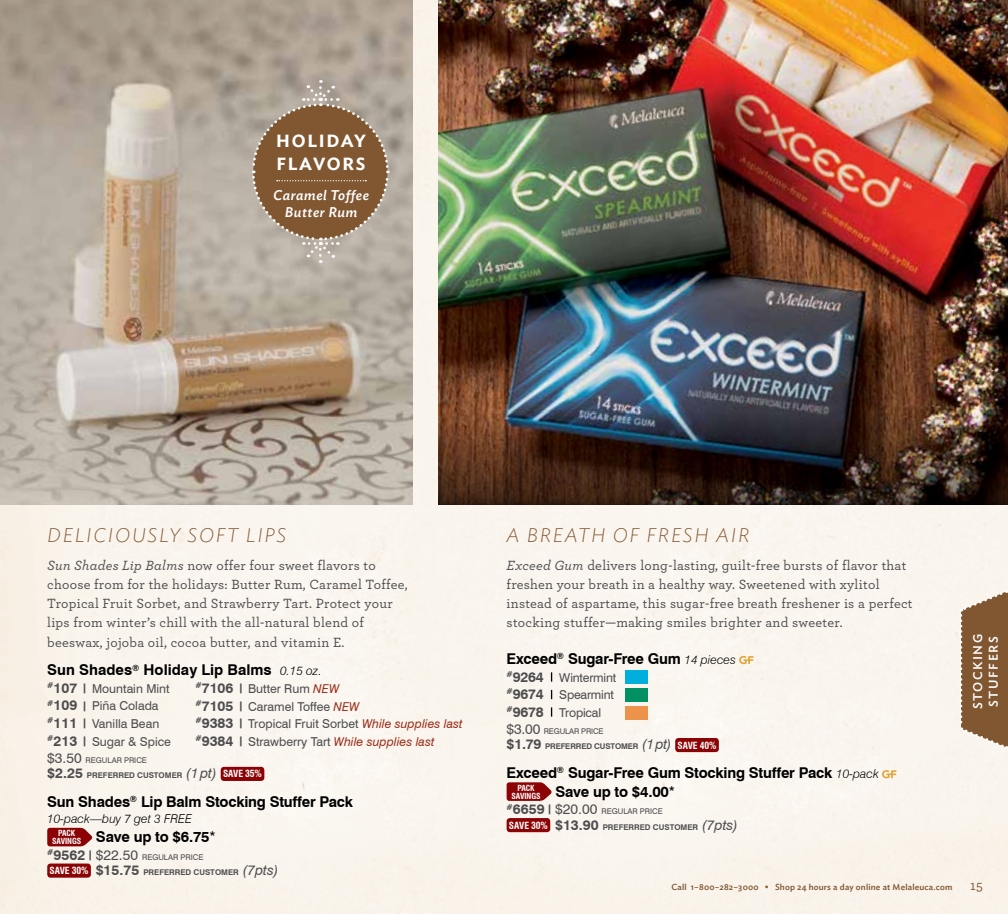
<style>
.page{position:relative;width:1008px;height:914px;background:#faf5ed}
.page>*{position:absolute;margin:0;border:0;box-sizing:border-box;transform-origin:0 0}
.t1{font:italic 200 19.43px "Ideal Sans";letter-spacing:.1em;color:#805731}
.t2{font:600 17.5px/23.3px "Ideal Sans";letter-spacing:.1em;color:#fff}
.t3{font:700 14.88px "Swiss 721 BT";letter-spacing:-.015em;color:#000}
.t4{font:500 14px/19.2px "Archer";letter-spacing:.02em;color:#4d4d4f}
.t5{font:italic 500 14px/16.8px "Ideal Sans";letter-spacing:.04em;color:#fff;text-align:center}
.t6{font:500 14px "Archer";color:#805731}
.t7{font:500 12.42px/15.9px "Ideal Sans";letter-spacing:.12em;color:#fff}
.t8{font:12.25px/17.5px "Swiss 721 BT";color:#4d4d4f}
.t9{font:italic 300 12.25px "Swiss 721 BT";color:#000}
.t10{font:500 8.75px "Ideal Sans";letter-spacing:.02em;color:#805731}
.t11{font:700 condensed 8.22px "Swiss 721 BT";letter-spacing:-.015em;color:#fff}
.t12{font:700 7.88px/15.4px "Swiss 721 BT";color:#4d4d4f}
.s1{font-style:italic}
.s2{font-weight:300;font-style:italic;font-size:12.25px}
.s3{font-weight:700;font-size:14px}
.s4{font-weight:700;font-size:9.8px}
.s5{font-weight:400;font-size:14px}
.s6{font-weight:400}
.s7{font-size:14px}
.s8{font-weight:400;font-style:italic;font-size:14px}
.s9{font-stretch:condensed;font-size:9.62px;color:#fff}
.s10{font-style:italic;color:#9a2f1c}
.s11{font-weight:400;font-size:12.25px}
</style>
<div class="page">
<svg style="left:960px;top:589px;width:48px;height:160px;background:#947251"></svg>
<svg style="left:739px;top:656px;width:14px;height:8px"></svg>
<div style="left:626px;top:670px;width:22px;height:14px;background:#00afdc"></div>
<div style="left:626px;top:688px;width:22px;height:13px;background:#009061"></div>
<div style="left:626px;top:706px;width:22px;height:13px;background:#ec924b"></div>
<div style="left:675px;top:738px;width:44px;height:14px;background:#8b0304;border-radius:3px"></div>
<svg style="left:882px;top:770px;width:14px;height:8px"></svg>
<svg style="left:507px;top:782px;width:46px;height:18px"></svg>
<div style="left:507px;top:818px;width:43px;height:14px;background:#8b0304;border-radius:3px"></div>
<img style="left:438px;top:0;width:570px;height:412px">
<div style="left:221px;top:766px;width:43px;height:15px;background:#8b0304;border-radius:3px"></div>
<svg style="left:47px;top:827px;width:46px;height:19px"></svg>
<div style="left:47px;top:863px;width:44px;height:14px;background:#8b0304;border-radius:3px"></div>
<img style="left:0;top:0;width:413px;height:504px">
<svg style="left:251px;top:80px;width:139px;height:183px;background:#997f65"></svg>
<img style="left:438px;top:412px;width:570px;height:92px">
<p class="t2" style="left:276px;top:128px;width:91px">HOLIDAY<br>FLAVORS</p>
<p class="t5" style="left:273px;top:185px;width:97px">Caramel Toffee<br>Butter Rum</p>
<h1 class="t1" style="left:47px;top:520px;width:240px">DELICIOUSLY SOFT LIPS</h1>
<p class="t4" style="left:47px;top:554px;width:362px"><span class="s1">Sun Shades Lip Balms</span> now offer four sweet flavors to choose from for the holidays: Butter Rum, Caramel Toffee, Tropical Fruit Sorbet, and Strawberry Tart. Protect your lips from winter’s chill with the all-natural blend of beeswax, jojoba oil, cocoa butter, and vitamin E.</p>
<p class="t3" style="left:47px;top:661px;width:276px">Sun Shades<sup>®</sup> Holiday Lip Balms <span class="s2">0.15 oz.</span></p>
<p class="t8" style="left:47px;top:679px;width:125px"><sup>#</sup><span class="s3">107</span> <span class="s4">|</span> Mountain Mint <sup>#</sup><span class="s3">109</span> <span class="s4">|</span> Piña Colada <sup>#</sup><span class="s3">111</span> <span class="s4">|</span> Vanilla Bean <sup>#</sup><span class="s3">213</span> <span class="s4">|</span> Sugar &amp; Spice</p>
<p class="t12" style="left:47px;top:752px;width:216px"><span class="s5">$3.50</span> <span class="s6">REGULAR PRICE<br></span><span class="s7">$2.25</span> PREFERRED CUSTOMER <span class="s8">(1pt)</span> <span class="s9">SAVE 35%</span></p>
<p class="t3" style="left:47px;top:792px;width:307px">Sun Shades<sup>®</sup> Lip Balm Stocking Stuffer Pack</p>
<p class="t9" style="left:47px;top:811px;width:146px">10-pack—buy 7 get 3 FREE</p>
<p class="t11" style="left:58px;top:828px;width:19px">PACK</p>
<p class="t8" style="left:196px;top:679px;width:268px"><sup>#</sup><span class="s3">7106</span> <span class="s4">|</span> Butter Rum <span class="s10">NEW<br></span><sup>#</sup><span class="s3">7105</span> <span class="s4">|</span> Caramel Toffee <span class="s10">NEW<br></span><sup>#</sup><span class="s3">9383</span> <span class="s4">|</span> Tropical Fruit Sorbet <span class="s10">While supplies last </span><sup>#</sup><span class="s3">9384</span> <span class="s4">|</span> Strawberry Tart <span class="s10">While supplies last</span></p>
<p class="t3" style="left:52px;top:827px;width:165px"><sub>SAVINGS</sub> Save up to $6.75<span class="s11">*</span></p>
<p class="t12" style="left:47px;top:849px;width:233px"><sup>#</sup><span class="s7">9562</span> <sup>|</sup><span class="s5">$22.50</span> <span class="s6">REGULAR PRICE<br></span><span class="s9">SAVE 30%</span> <span class="s7">$15.75</span> PREFERRED CUSTOMER <span class="s8">(7pts)</span></p>
<h1 class="t1" style="left:507px;top:520px;width:244px">A BREATH OF FRESH AIR</h1>
<p class="t4" style="left:507px;top:554px;width:408px"><span class="s1">Exceed Gum</span> delivers long-lasting, guilt-free bursts of flavor that freshen your breath in a healthy way. Sweetened with xylitol instead of aspartame, this sugar-free breath freshener is a perfect stocking stuffer—making smiles brighter and sweeter.</p>
<p class="t3" style="left:507px;top:649px;width:231px">Exceed<sup>®</sup> Sugar-Free Gum <span class="s2">14 pieces</span></p>
<p class="t8" style="left:507px;top:668px;width:111px"><sup>#</sup><span class="s3">9264</span> Wintermint <sup>#</sup><span class="s3">9674</span> Spearmint <sup>#</sup><span class="s3">9678</span> Tropical</p>
<p class="t12" style="left:507px;top:723px;width:211px"><span class="s5">$3.00</span> <span class="s6">REGULAR PRICE<br></span><span class="s7">$1.79</span> PREFERRED CUSTOMER <span class="s8">(1pt)</span> <span class="s9">SAVE 40%</span></p>
<p class="t3" style="left:507px;top:764px;width:374px">Exceed<sup>®</sup> Sugar-Free Gum Stocking Stuffer Pack <span class="s2">10-pack</span></p>
<p class="t11" style="left:517px;top:782px;width:19px">PACK</p>
<p class="t3" style="left:512px;top:782px;width:165px"><sub>SAVINGS</sub> Save up to $4.00<span class="s11">*</span></p>
<p class="t12" style="left:507px;top:803px;width:233px"><sup>#</sup><span class="s7">6659</span> <sup>|</sup><span class="s5">$20.00</span> <span class="s6">REGULAR PRICE<br></span><span class="s9">SAVE 30%</span> <span class="s7">$13.90</span> PREFERRED CUSTOMER <span class="s8">(7pts)</span></p>
<p class="t7" style="left:969px;top:709px;width:77px;rotate:-90deg">STOCKING<br>STUFFERS</p>
<p class="t10" style="left:671px;top:880px;width:283px">Call 1–800–282–3000 • Shop 24 hours a day online at Melaleuca.com</p>
<p class="t6" style="left:970px;top:875px;width:14px">15</p>
</div>
